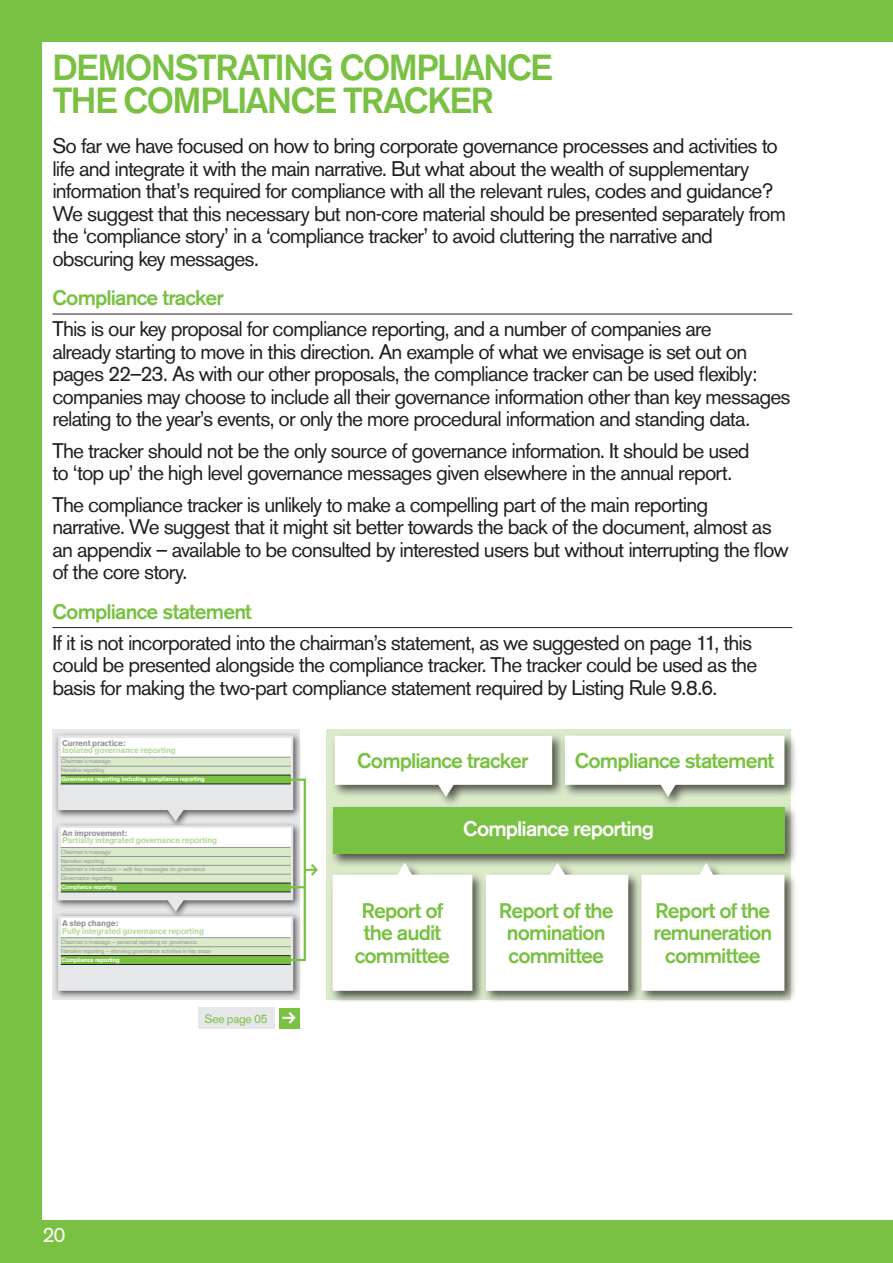
<style>
.page{position:relative;width:893px;height:1263px;background:#79c142}
.page>*{position:absolute;margin:0;border:0;box-sizing:border-box;transform-origin:0 0}
.t1{font:500 36px/33px "Akzidenz Grotesk BE";letter-spacing:-.045em;color:#79c142}
.t2{font:21px/22.5px "Akzidenz Grotesk BE";letter-spacing:-.04em;color:#231f20}
.t3{font:500 21px/22.5px "Akzidenz Grotesk BE";letter-spacing:-.04em;color:#79c142;text-align:center}
.t4{font:500 21px "Akzidenz Grotesk BE";letter-spacing:-.04em;color:#fff}
.t5{font:21px "Akzidenz Grotesk BE";color:#fff}
.t6{font:12px "Akzidenz Grotesk BE";letter-spacing:-.02em;color:#79c142}
.t7{font:700 8.25px "Akzidenz Grotesk BE";letter-spacing:-.02em;color:#badb9b}
.t8{font:700 8.25px "Akzidenz Grotesk BE";letter-spacing:-.02em;color:#939598}
.t9{font:6px/8.9px "Akzidenz Grotesk BE";letter-spacing:-.035em;color:#939598}
.t10{font:700 6px "Akzidenz Grotesk BE";letter-spacing:-.035em;color:#fff}
.t11{font:500 6px "Akzidenz Grotesk BE";letter-spacing:-.035em;color:#fff}
</style>
<div class="page">
<div style="left:43px;top:43px;width:850px;height:1177px;background:#fff"></div>
<hr style="left:52px;top:314px;width:740px;height:1px;background:#231f20">
<hr style="left:52px;top:627px;width:740px;height:1px;background:#231f20">
<div style="left:53px;top:731px;width:248px;height:97px;background:#231f20;opacity:.75"></div>
<div style="left:53px;top:821px;width:248px;height:98px;background:#231f20;opacity:.75"></div>
<div style="left:53px;top:911px;width:248px;height:88px;background:#231f20;opacity:.75"></div>
<svg style="left:58px;top:735px;width:235px;height:256px"></svg>
<div style="left:61px;top:938px;width:230px;height:17px;background:#dbebca"></div>
<div style="left:61px;top:918px;width:230px;height:19px;background:#fff"></div>
<div style="left:61px;top:956px;width:230px;height:8px;background:#79c142"></div>
<hr style="left:61px;top:937px;width:230px;height:1px;background:#939598">
<hr style="left:61px;top:946px;width:230px;height:1px;background:#939598">
<hr style="left:61px;top:955px;width:230px;height:1px;background:#231f20">
<hr style="left:61px;top:964px;width:230px;height:1px;background:#231f20">
<div style="left:328px;top:803px;width:469px;height:64px;background:#231f20;opacity:.75"></div>
<div style="left:333px;top:807px;width:451px;height:47px;background:#79c142"></div>
<div style="left:328px;top:858px;width:157px;height:144px;background:#231f20;opacity:.75"></div>
<svg style="left:333px;top:863px;width:139px;height:128px"></svg>
<div style="left:481px;top:858px;width:160px;height:144px;background:#231f20;opacity:.75"></div>
<svg style="left:486px;top:863px;width:142px;height:128px"></svg>
<div style="left:637px;top:858px;width:160px;height:144px;background:#231f20;opacity:.75"></div>
<svg style="left:642px;top:863px;width:142px;height:128px"></svg>
<div style="left:330px;top:731px;width:235px;height:77px;background:#231f20;opacity:.75"></div>
<svg style="left:335px;top:736px;width:217px;height:61px"></svg>
<div style="left:561px;top:731px;width:236px;height:77px;background:#231f20;opacity:.75"></div>
<svg style="left:565px;top:736px;width:219px;height:61px"></svg>
<div style="left:279px;top:1008px;width:21px;height:21px;background:#79c142"></div>
<div style="left:198px;top:1008px;width:76px;height:21px;background:#e6e7e9"></div>
<hr style="left:284px;top:886px;width:21px;height:2px;background:#79c142">
<hr style="left:284px;top:959px;width:21px;height:2px;background:#79c142">
<hr style="left:284px;top:778px;width:21px;height:3px;background:#79c142">
<hr style="left:304px;top:778px;width:2px;height:183px;background:#79c142">
<svg style="left:305px;top:863px;width:1px;height:12px"></svg>
<h1 class="t1" style="left:52px;top:50px;width:502px">Demonstrati ng Compliance<br>The Compliance Tracker</h1>
<p class="t2" style="left:52px;top:135px;width:735px">So far we have focused on how to bring corporate governance processes and activities to life and integrate it with the main narrative. But what about the wealth of supplementary information that’s required for compliance with all the relevant rules, codes and guidance?<br>We suggest that this necessary but non-core material should be presented separately from the ‘compliance story’ in a ‘compliance tracker’ to avoid cluttering the narrative and obscuring key messages.</p>
<p class="t3" style="left:52px;top:286px;width:173px">Compliance tracker</p>
<p class="t2" style="left:52px;top:318px;width:740px">This is our key proposal for compliance reporting, and a number of companies are<br>already starting to move in this direction. An example of what we envisage is set out on pages 22–23. As with our other proposals, the compliance tracker can be used flexibly: companies may choose to include all their governance information other than key messages relating to the year’s events, or only the more procedural information and standing data.</p>
<p class="t2" style="left:52px;top:439px;width:699px">The tracker should not be the only source of governance information. It should be used to ‘top up’ the high level governance messages given elsewhere in the annual report.</p>
<p class="t2" style="left:52px;top:493px;width:738px">The compliance tracker is unlikely to make a compelling part of the main reporting<br>narrative. We suggest that it might sit better towards the back of the document, almost as an appendix – available to be consulted by interested users but without interrupting the flow of the core story.</p>
<p class="t3" style="left:52px;top:600px;width:201px">Compliance statement</p>
<p class="t2" style="left:52px;top:631px;width:706px">If it is not incorporated into the chairman’s statement, as we suggested on page 11, this could be presented alongside the compliance tracker. The tracker could be used as the basis for making the two-part compliance statement required by Listing Rule 9.8.6.</p>
<p class="t8" style="left:62px;top:738px;width:65px">Current practice:</p>
<p class="t7" style="left:62px;top:745px;width:115px">Isolated governance reporting</p>
<p class="t9" style="left:61px;top:757px;width:52px">Chairman’s message<br>Narrative reporting</p>
<p class="t10" style="left:62px;top:775px;width:145px">Governance reporting including compliance reporting</p>
<p class="t8" style="left:62px;top:828px;width:67px">An improvement:</p>
<p class="t7" style="left:62px;top:836px;width:157px">Partially integrated governance reporting</p>
<p class="t9" style="left:61px;top:847px;width:146px">Chairman’s message<br>Narrative reporting<br>Chairman’s introduction – with key messages on governance<br>Governance reporting</p>
<p class="t11" style="left:61px;top:883px;width:57px">Compliance reporting</p>
<p class="t8" style="left:62px;top:918px;width:58px">A step change:</p>
<p class="t7" style="left:62px;top:926px;width:143px">Fully integrated governance reporting</p>
<p class="t9" style="left:61px;top:937px;width:152px">Chairman’s message – personal reporting on governance<br>Narrative reporting – showing governance activities in key areas</p>
<p class="t10" style="left:62px;top:956px;width:60px">Compliance reporting</p>
<p class="t5" style="left:43px;top:1222px;width:25px">20</p>
<p class="t6" style="left:205px;top:1012px;width:65px">See page 05</p>
<p class="t3" style="left:357px;top:749px;width:173px">Compliance tracker</p>
<p class="t3" style="left:575px;top:749px;width:201px">Compliance statement</p>
<p class="t4" style="left:463px;top:816px;width:192px">Compliance reporting</p>
<p class="t3" style="left:355px;top:899px;width:97px">Report of the audit committee</p>
<p class="t3" style="left:499px;top:899px;width:117px">Report of the nomination committee</p>
<p class="t3" style="left:653px;top:899px;width:120px">Report of the remuneration committee</p>
</div>
